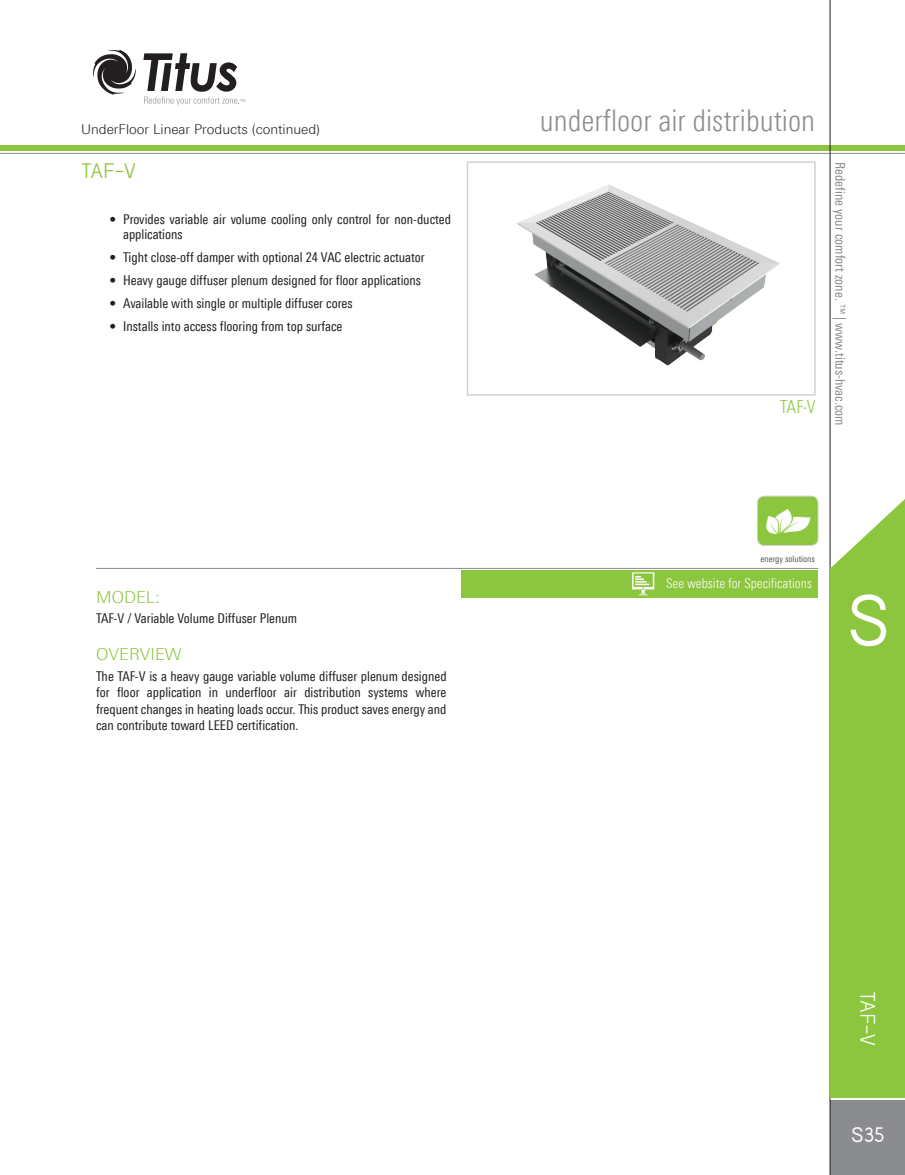
<style>
.page{position:relative;width:905px;height:1175px;background:#fff}
.page>*{position:absolute;margin:0;border:0;box-sizing:border-box;transform-origin:0 0}
.t1{font:500 72px "Lintel";color:#fff}
.t2{font:300 condensed 30px "LT Univers";color:#8a8c8f}
.catalog_title_-_prod{font:21px "Lintel";color:#8bc63e}
.catalog_model_-_righ{font:21px "Lintel";color:#fff}
.t3{font:500 21px "Lintel";color:#fff}
.model_name_-_2017{font:300 condensed 18px "LT Univers";color:#8bc63e}
.Titus_heading_3_2017{font:300 16.5px "LT Univers Basic";color:#8bc63e}
.Paragraph{font:condensed 13.5px/16.2px "LT Univers";color:#231f20;text-align:justify}
.t4{font:condensed 13.5px "LT Univers";color:#8a8c8f}
.figure_text_2017{font:300 13.5px "LT Univers Basic";color:#231f20}
.catalog_web_specific{font:300 condensed 13.5px "LT Univers";color:#fff}
.Icons_2017{font:condensed 9px "LT Univers";color:#57585a}
</style>
<div class="page">
<hr style="left:0;top:153px;width:904px;height:1px;background:#8a8c8f">
<div style="left:0;top:146px;width:904px;height:5px;background:#8bc63e"></div>
<div style="left:830px;top:1100px;width:74px;height:74px;background:#8a8c8f"></div>
<svg style="left:93px;top:50px;width:43px;height:45px"></svg>
<svg style="left:143px;top:53px;width:102px;height:52px"></svg>
<hr style="left:829px;top:0;width:1px;height:1174px;background:#231f20">
<div style="left:830px;top:568px;width:74px;height:529px;background:#8bc63e"></div>
<hr style="left:96px;top:568px;width:722px;height:1px;background:#8a8c8f">
<div style="left:461px;top:570px;width:357px;height:28px;background:#8bc63e"></div>
<img style="left:632px;top:572px;width:23px;height:24px">
<div style="left:757px;top:496px;width:61px;height:49px;background:#8bc63e;border-radius:7px"></div>
<img style="left:766px;top:509px;width:45px;height:25px">
<div style="left:757px;top:496px;width:61px;height:50px;border:1px solid #d1d2d4;border-radius:7px"></div>
<img style="left:517px;top:184px;width:263px;height:182px">
<div style="left:467px;top:161px;width:348px;height:235px;border:2px solid #d1d2d4"></div>
<svg style="left:830px;top:492px;width:74px;height:76px"></svg>
<p class="figure_text_2017" style="left:81px;top:121px;width:241px">UnderFloor Linear Products (continued)</p>
<p class="catalog_title_-_prod" style="left:81px;top:156px;width:57px">TAF-V</p>
<p class="Paragraph" style="left:123px;top:211px;width:329px;line-height:15px;text-indent:-14px">• Provides variable air volume cooling only control for non-ducted applications</p>
<p class="Paragraph" style="left:110px;top:249px;width:316px">• Tight close-off damper with optional 24 VAC electric actuator</p>
<p class="Paragraph" style="left:110px;top:272px;width:313px">• Heavy gauge diffuser plenum designed for floor applications</p>
<p class="Paragraph" style="left:110px;top:295px;width:244px">• Available with single or multiple diffuser cores</p>
<p class="Paragraph" style="left:110px;top:318px;width:234px">• Installs into access flooring from top surface</p>
<p class="Titus_heading_3_2017" style="left:96px;top:587px;width:65px">MODEL:</p>
<p class="Paragraph" style="left:96px;top:609px;width:202px">TAF-V / Variable Volume Diffuser Plenum</p>
<p class="Titus_heading_3_2017" style="left:96px;top:645px;width:87px">OVERVIEW</p>
<p class="Paragraph" style="left:96px;top:668px;width:352px">The TAF-V is a heavy gauge variable volume diffuser plenum designed for floor application in underfloor air distribution systems where frequent changes in heating loads occur. This product saves energy and can contribute toward LEED certification.</p>
<h2 class="t2" style="left:540px;top:103px;width:276px">underfloor air distribution</h2>
<p class="model_name_-_2017" style="left:780px;top:396px;width:37px">TAF-V</p>
<p class="t4" style="left:848px;top:162px;width:265px;rotate:90deg">Redefine your comfort zone. ™ | www.titus-hvac.com</p>
<p class="Icons_2017" style="left:760px;top:553px;width:56px">energy solutions</p>
<p class="catalog_web_specific" style="left:666px;top:575px;width:147px">See website for Specifications</p>
<h1 class="t1" style="left:847px;top:573px;width:44px">S</h1>
<p class="catalog_model_-_righ" style="left:882px;top:990px;width:57px;rotate:90deg">TAF-V</p>
<h3 class="t3" style="left:851px;top:1121px;width:35px">S35</h3>
</div>
